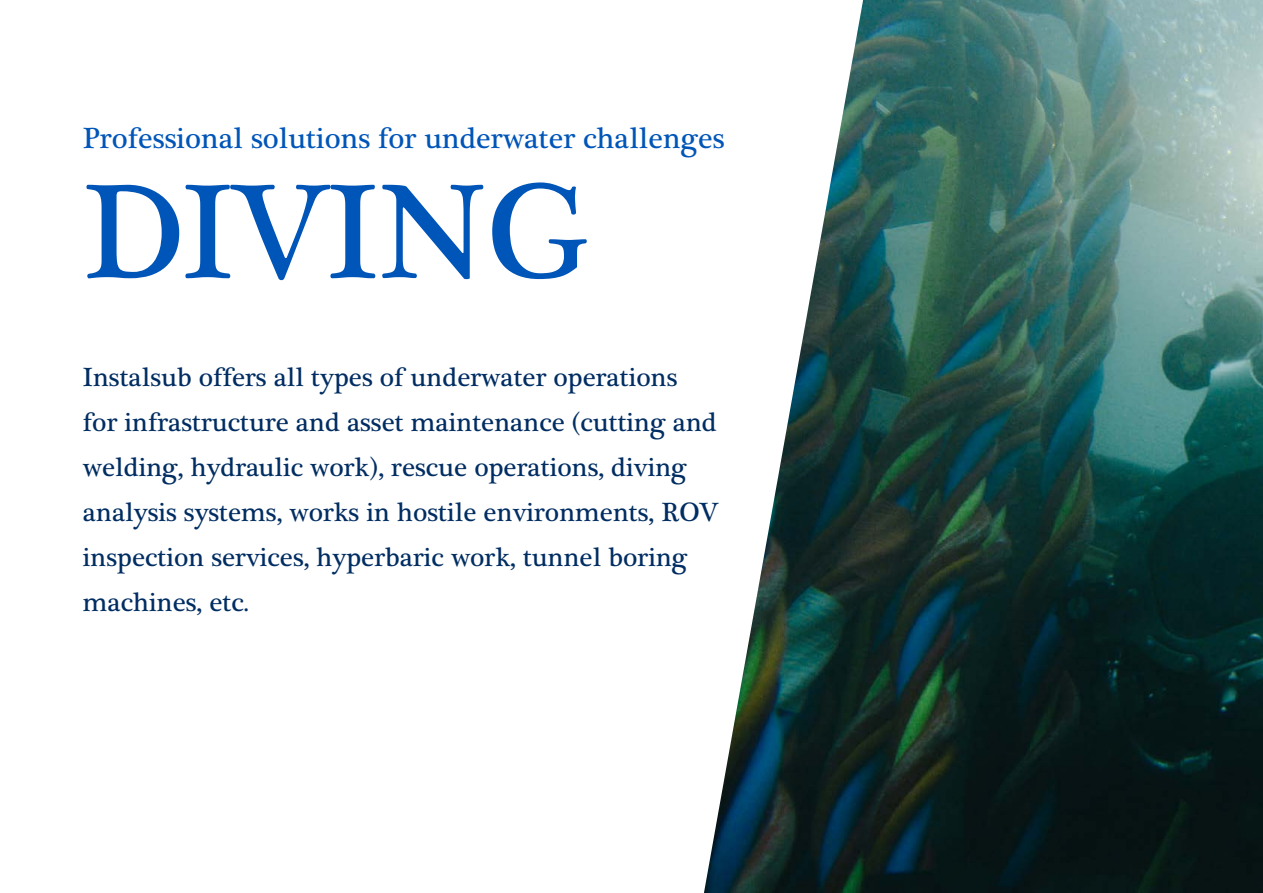
<style>
.page{position:relative;width:1263px;height:893px;background:#fff}
.page>*{position:absolute;margin:0;border:0;box-sizing:border-box;transform-origin:0 0}
.t1{font:137.25px "Plantagenet Cherokee";color:#0055b8}
.t2{font:30px "Plantagenet Cherokee";color:#0055b8}
.t3{font:27px/45px "Plantagenet Cherokee";color:#002d62}
</style>
<div class="page">
<img style="left:704px;top:0;width:559px;height:893px">
<p class="t2" style="left:83px;top:121px;width:643px">Professional solutions for underwater challenges</p>
<h1 class="t1" style="left:83px;top:152px;width:508px">DIVING</h1>
<p class="t3" style="left:83px;top:355px;width:637px">Instalsub offers all types of underwater operations for infrastructure and asset maintenance (cutting and welding, hydraulic work), rescue operations, diving analysis systems, works in hostile environments, ROV inspection services, hyperbaric work, tunnel boring machines, etc.</p>
</div>
